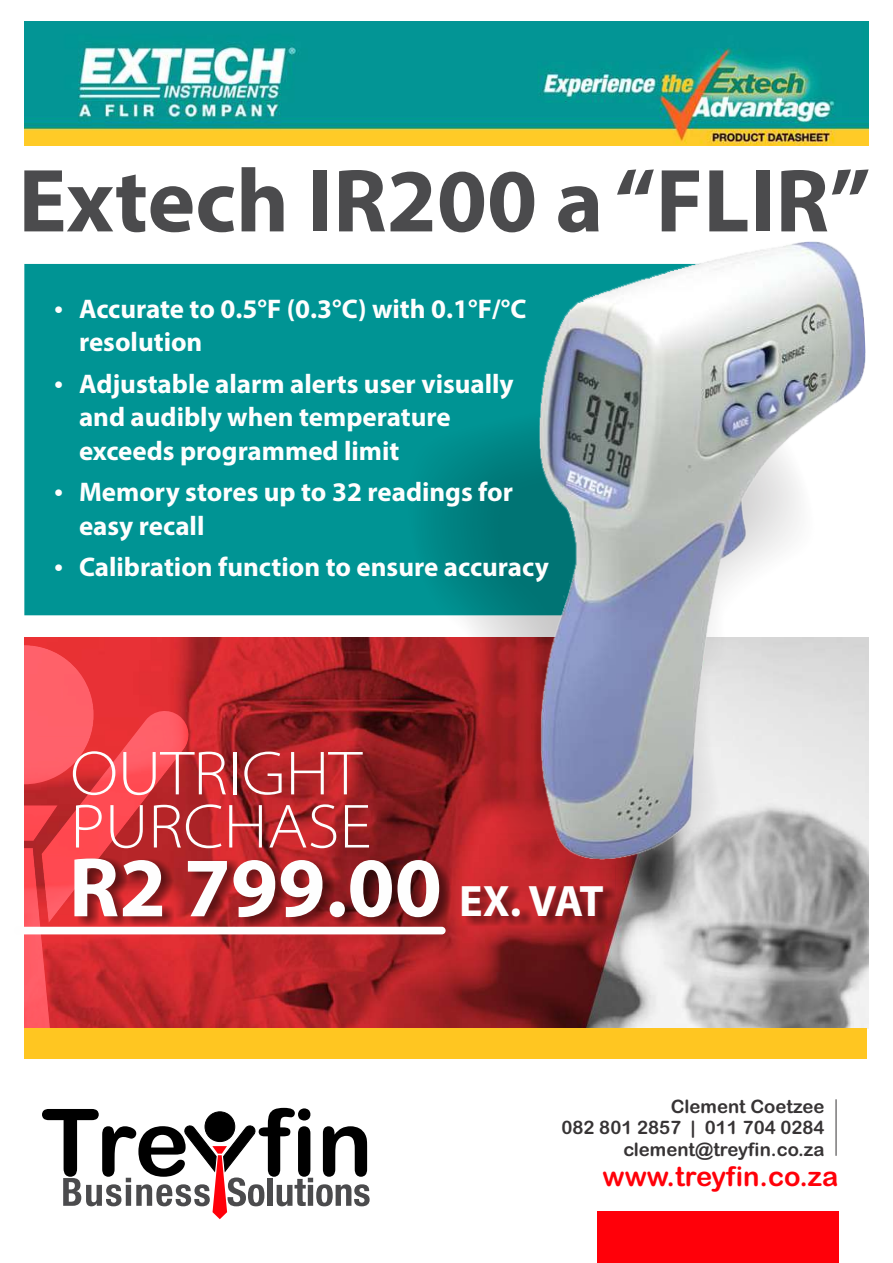
<style>
.page{position:relative;width:893px;height:1263px;background:#fff}
.page>*{position:absolute;margin:0;border:0;box-sizing:border-box;transform-origin:0 0}
.t1{font:700 90.45px "Myriad Pro";color:#4b4b4d}
.t2{font:700 85.05px "Myriad Pro";color:#fefefe}
.t3{font:300 semi-expanded 62.85px/53.1px "Myriad Pro";color:#fefefe}
.t4{font:27.3px "Arial Rounded MT Bold";color:#ff0009}
.t5{font:700 27px/33.5px "Myriad Pro";color:#fefefe}
.t6{font:18.6px/21.5px "Arial Rounded MT Bold";color:#373435;text-align:right}
.s1{font-size:44.1px}
</style>
<div class="page">
<img style="left:24px;top:638px;width:845px;height:390px">
<img style="left:24px;top:711px;width:165px;height:212px">
<img style="left:24px;top:645px;width:70px;height:139px">
<img style="left:24px;top:805px;width:34px;height:36px">
<img style="left:24px;top:848px;width:34px;height:180px">
<div style="left:24px;top:264px;width:515px;height:351px;background:#009494"></div>
<div style="left:77px;top:859px;width:538px;height:68px;background:#373435;opacity:.59"></div>
<svg style="left:42px;top:1108px;width:328px;height:111px"></svg>
<div style="left:597px;top:1211px;width:241px;height:52px;background:#ff0009"></div>
<img style="left:24px;top:22px;width:845px;height:124px">
<hr style="left:836px;top:1099px;width:1px;height:57px;background:#373435">
<svg style="left:368px;top:389px;width:501px;height:503px;background:#615d5f"></svg>
<img style="left:539px;top:242px;width:328px;height:617px">
<div style="left:24px;top:1028px;width:843px;height:31px;background:#ffc621"></div>
<div style="left:14px;top:927px;width:432px;height:7px;background:#fefefe;border-radius:4px"></div>
<svg style="left:55px;top:306px;width:7px;height:7px"></svg>
<svg style="left:55px;top:381px;width:7px;height:7px"></svg>
<svg style="left:55px;top:489px;width:7px;height:7px"></svg>
<svg style="left:55px;top:564px;width:7px;height:7px"></svg>
<h1 class="t1" style="left:18px;top:164px;width:854px">Extech IR200 a “FLIR”</h1>
<p class="t5" style="left:79px;top:294px;width:449px">Accurate to 0.5°F (0.3°C) with 0.1°F/°C resolution</p>
<p class="t5" style="left:79px;top:369px;width:436px">Adjustable alarm alerts user visually and audibly when temperature exceeds programmed limit</p>
<p class="t5" style="left:79px;top:478px;width:436px">Memory stores up to 32 readings for easy recall</p>
<p class="t5" style="left:79px;top:553px;width:471px">Calibration function to ensure accuracy</p>
<h3 class="t3" style="left:70px;top:752px;width:303px">OUTRIGHT<br>PURCHASE</h3>
<h2 class="t2" style="left:69px;top:852px;width:536px">R2 799.00 <span class="s1">EX. VAT</span></h2>
<p class="t6" style="left:562px;top:1097px;width:264px">Clement Coetzee<br>082 801 2857 | 011 704 0284 clement@treyfin.co.za</p>
<p class="t4" style="left:603px;top:1166px;width:237px">www.treyfin.co.za</p>
</div>
